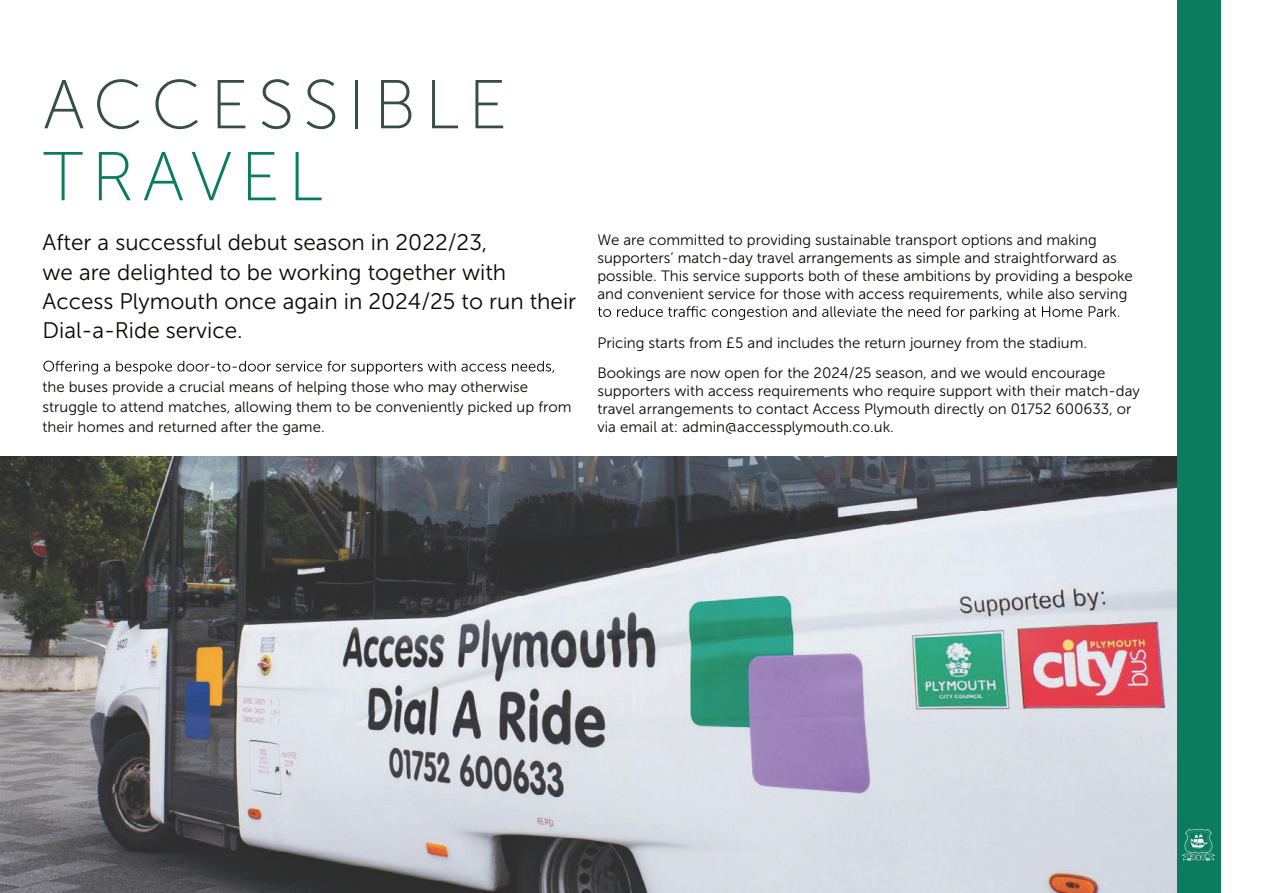
<style>
.page{position:relative;width:1263px;height:893px;background:#fff}
.page>*{position:absolute;margin:0;border:0;box-sizing:border-box;transform-origin:0 0}
.t1{font:69px "Museo Sans 100";letter-spacing:.12em;color:#374e45}
.t2{font:69px "Museo Sans 100";letter-spacing:.12em;color:#0c7c5f}
.t3{font:22.5px/29.2px "Museo Sans 300";color:#080705}
.t4{font:15px/18px "Museo Sans 300";color:#080705}
</style>
<div class="page">
<img style="left:0;top:456px;width:1177px;height:437px">
<svg style="left:43px;top:361px;width:511px;height:14px"></svg>
<div style="left:1177px;top:0;width:43px;height:893px;background:#0c7c5f"></div>
<svg style="left:1182px;top:829px;width:33px;height:32px"></svg>
<svg style="left:598px;top:306px;width:521px;height:14px"></svg>
<h1 class="t1" style="left:43px;top:68px;width:466px">ACCESSIBLE</h1>
<h1 class="t2" style="left:43px;top:140px;width:282px">TRAVEL</h1>
<h2 class="t3" style="left:43px;top:228px;width:535px">After a successful debut season in 2022/23,<br>we are delighted to be working together with Access Plymouth once again in 2024/25 to run their Dial-a-Ride service.</h2>
<p class="t4" style="left:43px;top:377px;width:530px;line-height:20.2px">the buses provide a crucial means of helping those who may otherwise struggle to attend matches, allowing them to be conveniently picked up from their homes and returned after the game.</p>
<p class="t4" style="left:597px;top:231px;width:537px">We are committed to providing sustainable transport options and making supporters’ match-day travel arrangements as simple and straightforward as possible. This service supports both of these ambitions by providing a bespoke and convenient service for those with access requirements, while also serving</p>
<p class="t4" style="left:597px;top:327px;width:509px;line-height:30.8px">Pricing starts from £5 and includes the return journey from the stadium.<br>Bookings are now open for the 2024/25 season, and we would encourage</p>
<p class="t4" style="left:597px;top:382px;width:544px">supporters with access requirements who require support with their match-day travel arrangements to contact Access Plymouth directly on 01752 600633, or via email at: admin@accessplymouth.co.uk.</p>
</div>
